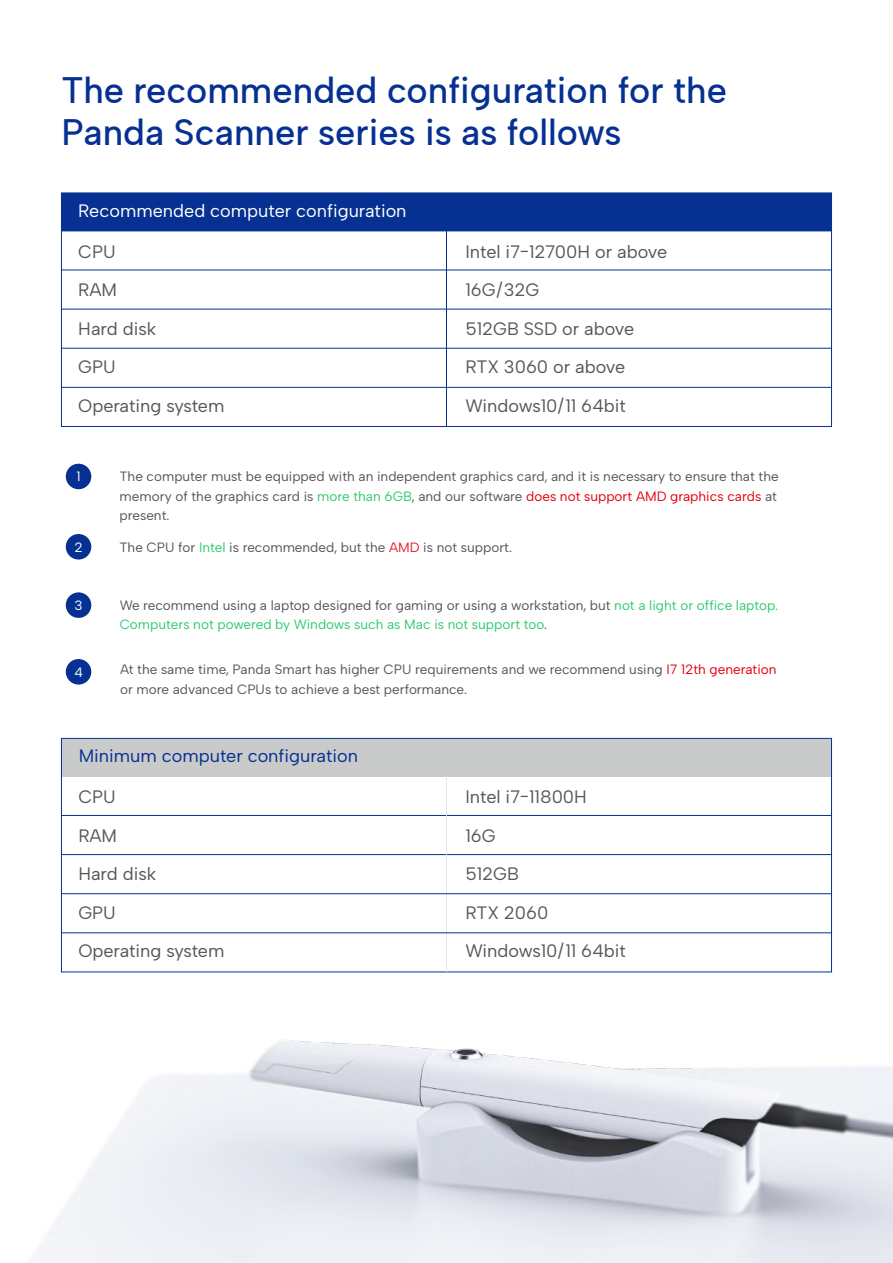
<style>
.page{position:relative;width:893px;height:1263px;background:#fff}
.page>*{position:absolute;margin:0;border:0;box-sizing:border-box;transform-origin:0 0}
.t1{font:500 36px/42px "Albert Sans";color:#063091}
.t2{font:18px/38.4px "Albert Sans";color:#595757}
.t3{font:18px "Albert Sans";color:#fff}
.t4{font:18px "Albert Sans";color:#063091}
.t5{font:13.5px/19.5px "Albert Sans";color:#595757}
.t6{font:13.5px/19.5px "Albert Sans";color:#32cb70}
.t7{font:13.5px "Albert Sans";color:#fff}
.s1{color:#32cb70}
.s2{color:#e60012}
.s3{color:rgb(230 0 18/.9)}
.s4{color:#595757}
</style>
<div class="page">
<div style="left:61px;top:193px;width:770px;height:38px;background:#063091"></div>
<div style="left:61px;top:193px;width:771px;height:234px;border:1px solid #063091"></div>
<hr style="left:61px;top:230px;width:770px;height:1px;background:#063091">
<hr style="left:61px;top:270px;width:770px;height:1px;background:#063091">
<hr style="left:61px;top:309px;width:770px;height:1px;background:#063091">
<hr style="left:446px;top:231px;width:1px;height:195px;background:#063091">
<hr style="left:61px;top:348px;width:770px;height:1px;background:#063091">
<hr style="left:61px;top:387px;width:770px;height:1px;background:#063091">
<div style="left:66px;top:464px;width:25px;height:25px;background:#063091;border-radius:50%"></div>
<div style="left:66px;top:534px;width:25px;height:25px;background:#063091;border-radius:50%"></div>
<img style="left:31px;top:538px;width:862px;height:725px">
<h1 class="t1" style="left:61px;top:69px;width:667px">The recommended configuration for the<br>Panda Scanner series is as follows</h1>
<h2 class="t3" style="left:78px;top:199px;width:330px">Recommended computer configuration</h2>
<h2 class="t2" style="left:78px;top:232px;width:148px">CPU<br>RAM<br>Hard disk<br>GPU<br>Operating system</h2>
<h2 class="t2" style="left:465px;top:232px;width:203px">Intel i7-12700H or above<br>16G/32G<br>512GB SSD or above<br>RTX 3060 or above<br>Windows10/11 64bit</h2>
<p class="t7" style="left:76px;top:468px;width:6px">1</p>
<p class="t7" style="left:74px;top:538px;width:10px">2</p>
<p class="t7" style="left:74px;top:597px;width:10px">3</p>
<p class="t7" style="left:74px;top:663px;width:10px">4</p>
<p class="t5" style="left:120px;top:467px;width:661px">The computer must be equipped with an independent graphics card, and it is necessary to ensure that the memory of the graphics card is <span class="s1">more than 6GB</span>, and our software <span class="s2">does not support AMD graphics cards</span> at present.</p>
<p class="t5" style="left:120px;top:537px;width:394px">The CPU for <span class="s1">Intel</span> is recommended, but the <span class="s3">AMD</span> is not support.</p>
<p class="t6" style="left:120px;top:595px;width:660px"><span class="s4">We recommend using a laptop designed for gaming or using a workstation, but</span> not a light or office laptop.<br>Computers not powered by Windows such as Mac is not support too<span class="s4">.</span></p>
<p class="t5" style="left:120px;top:660px;width:658px">At the same time, Panda Smart has higher CPU requirements and we recommend using <span class="s2">I7 12th generation </span>or more advanced CPUs to achieve a best performance.</p>
<h2 class="t4" style="left:79px;top:745px;width:281px">Minimum computer configuration</h2>
<h2 class="t2" style="left:78px;top:778px;width:148px">CPU<br>RAM<br>Hard disk<br>GPU<br>Operating system</h2>
<h2 class="t2" style="left:465px;top:778px;width:162px">Intel i7-11800H<br>16G<br>512GB<br>RTX 2060<br>Windows10/11 64bit</h2>
</div>
